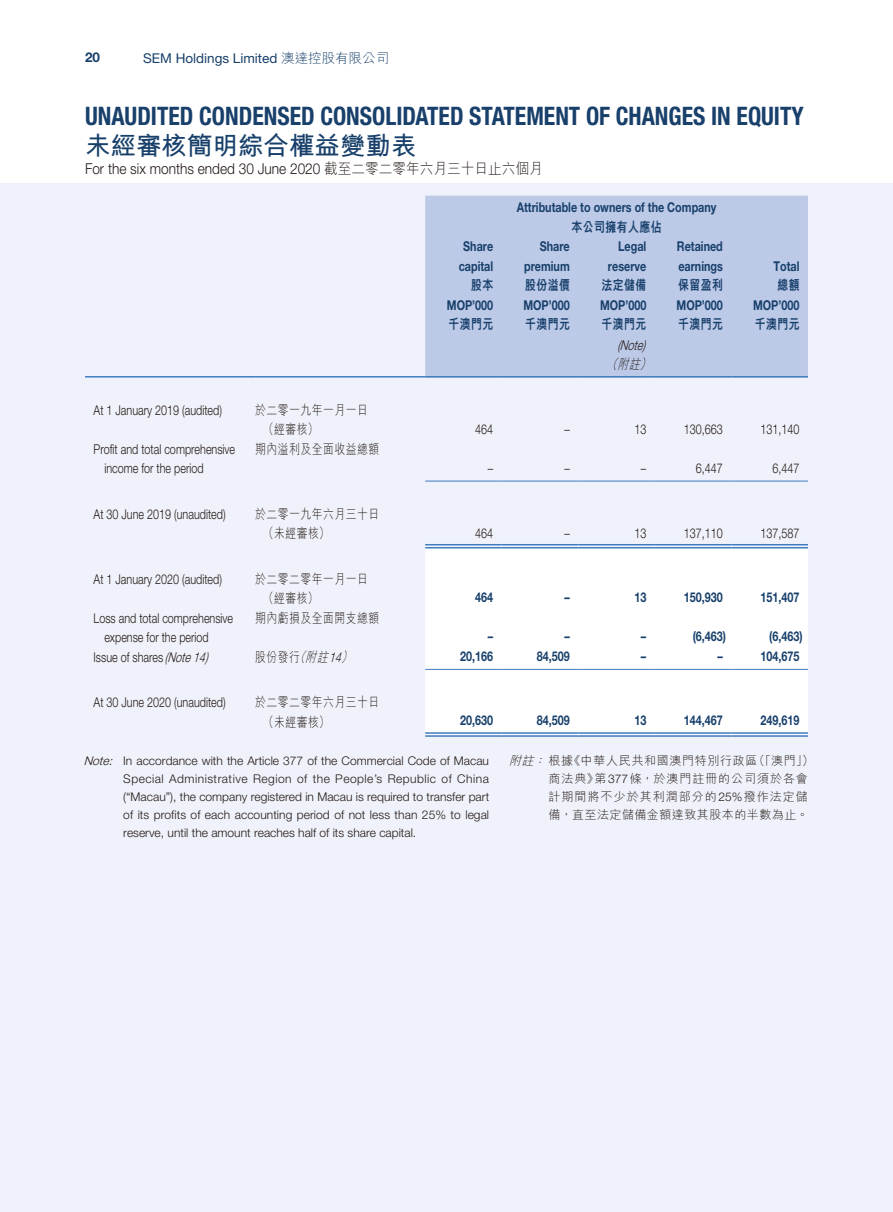
<style>
.page{position:relative;width:893px;height:1212px;background:#fff}
.page>*{position:absolute;margin:0;border:0;box-sizing:border-box;transform-origin:0 0}
.t1{font:700 condensed 25.5px "Helvetica Neue LT Std";color:#18406b;scale:.93 1}
.t2{font:700 25.5px "M Hei HK";color:#18406b}
.t3{font:300 15px "Helvetica Neue LT Std";color:#231916;scale:.91 1}
.t4{font:300 13.5px/19.5px "Helvetica Neue LT Std";color:#231916;scale:.8 1}
.t5{font:700 13.5px "Helvetica Neue LT Std";color:#18406b;scale:.8 1}
.t6{font:300 13.5px/19.5px "M Hei HK";letter-spacing:.05em;color:#231916;scale:.8 1}
.t7{font:800 13.5px "M Hei HK";letter-spacing:.05em;color:#18406b;scale:.8 1}
.t8{font:13.5px "Helvetica Neue LT Std";color:#18406b}
.t9{font:italic 300 13.5px "Helvetica Neue LT Std";color:#231916;scale:.8 1}
.t10{font:italic 300 13.5px "M Hei HK";color:#231916;scale:.8 1}
.t11{font:700 13.5px "Helvetica Neue LT Std";color:#18406b}
.t12{font:300 12px/18px "Helvetica Neue LT Std";color:#231916;text-align:justify}
.t13{font:300 12px/18px "M Hei HK";letter-spacing:.055em;color:#231916}
.s1{font-family:"M Hei HK";font-weight:300}
.s2{font-family:"M Hei HK"}
.s3{font-style:italic}
.s4{font-family:"Helvetica Neue LT Std";font-style:italic}
.s5{font-family:"Helvetica Neue LT Std"}
</style>
<div class="page">
<div style="left:0;top:183px;width:893px;height:1029px;background:#eff2fa"></div>
<div style="left:425px;top:196px;width:383px;height:180px;background:#bcc9e7"></div>
<div style="left:425px;top:548px;width:383px;height:184px;background:#fff"></div>
<hr style="left:85px;top:376px;width:170px;height:1px;background:#3f7cc0">
<hr style="left:255px;top:376px;width:170px;height:1px;background:#3f7cc0">
<hr style="left:425px;top:376px;width:77px;height:1px;background:#3f7cc0">
<hr style="left:502px;top:376px;width:76px;height:1px;background:#3f7cc0">
<hr style="left:578px;top:376px;width:77px;height:1px;background:#3f7cc0">
<hr style="left:655px;top:376px;width:76px;height:1px;background:#3f7cc0">
<hr style="left:731px;top:376px;width:77px;height:1px;background:#3f7cc0">
<hr style="left:425px;top:481px;width:77px;height:1px;background:#3f7cc0">
<hr style="left:502px;top:481px;width:76px;height:1px;background:#3f7cc0">
<hr style="left:578px;top:481px;width:77px;height:1px;background:#3f7cc0">
<hr style="left:655px;top:481px;width:76px;height:1px;background:#3f7cc0">
<hr style="left:731px;top:481px;width:77px;height:1px;background:#3f7cc0">
<hr style="left:425px;top:544px;width:77px;height:1px;background:#3f7cc0">
<hr style="left:425px;top:547px;width:77px;height:1px;background:#3f7cc0">
<hr style="left:502px;top:544px;width:76px;height:1px;background:#3f7cc0">
<hr style="left:502px;top:547px;width:76px;height:1px;background:#3f7cc0">
<hr style="left:578px;top:544px;width:77px;height:1px;background:#3f7cc0">
<hr style="left:578px;top:547px;width:77px;height:1px;background:#3f7cc0">
<hr style="left:655px;top:544px;width:76px;height:1px;background:#3f7cc0">
<hr style="left:655px;top:547px;width:76px;height:1px;background:#3f7cc0">
<hr style="left:731px;top:544px;width:77px;height:1px;background:#3f7cc0">
<hr style="left:731px;top:547px;width:77px;height:1px;background:#3f7cc0">
<hr style="left:425px;top:669px;width:77px;height:1px;background:#3f7cc0">
<hr style="left:502px;top:669px;width:76px;height:1px;background:#3f7cc0">
<hr style="left:578px;top:669px;width:77px;height:1px;background:#3f7cc0">
<hr style="left:655px;top:669px;width:76px;height:1px;background:#3f7cc0">
<hr style="left:731px;top:669px;width:77px;height:1px;background:#3f7cc0">
<hr style="left:425px;top:732px;width:77px;height:2px;background:#3f7cc0">
<hr style="left:425px;top:735px;width:77px;height:2px;background:#3f7cc0">
<hr style="left:502px;top:732px;width:76px;height:2px;background:#3f7cc0">
<hr style="left:502px;top:735px;width:76px;height:2px;background:#3f7cc0">
<hr style="left:578px;top:732px;width:77px;height:2px;background:#3f7cc0">
<hr style="left:578px;top:735px;width:77px;height:2px;background:#3f7cc0">
<hr style="left:655px;top:732px;width:76px;height:2px;background:#3f7cc0">
<hr style="left:655px;top:735px;width:76px;height:2px;background:#3f7cc0">
<hr style="left:731px;top:732px;width:77px;height:2px;background:#3f7cc0">
<hr style="left:731px;top:735px;width:77px;height:2px;background:#3f7cc0">
<p class="t11" style="left:85px;top:49px;width:17px">20</p>
<p class="t8" style="left:143px;top:50px;width:248px">SEM Holdings Limited <span class="s1">澳達控股有限公司</span></p>
<h1 class="t1" style="left:85px;top:100px;width:774px">UNAUDITED CONDENSED CONSOLIDATED STATEMENT OF CHANGES IN EQUITY</h1>
<h1 class="t2" style="left:85px;top:127px;width:333px">未經審核簡明綜合權益變動表</h1>
<p class="t3" style="left:85px;top:159px;width:504px">For the six months ended 30 June 2020 <span class="s2">截至二零二零年六月三十日止六個月</span></p>
<p class="t5" style="left:517px;top:199px;width:251px">Attributable to owners of the Company</p>
<p class="t7" style="left:571px;top:220px;width:114px">本公司擁有人應佔</p>
<p class="t5" style="left:463px;top:238px;width:39px">Share</p>
<p class="t5" style="left:540px;top:238px;width:39px">Share</p>
<p class="t5" style="left:618px;top:238px;width:37px">Legal</p>
<p class="t5" style="left:677px;top:238px;width:59px">Retained</p>
<p class="t5" style="left:459px;top:258px;width:45px">capital</p>
<p class="t5" style="left:524px;top:258px;width:59px">premium</p>
<p class="t5" style="left:608px;top:258px;width:50px">reserve</p>
<p class="t5" style="left:678px;top:258px;width:57px">earnings</p>
<p class="t5" style="left:773px;top:258px;width:34px">Total</p>
<p class="t7" style="left:471px;top:279px;width:29px">股本</p>
<p class="t7" style="left:525px;top:279px;width:58px">股份溢價</p>
<p class="t7" style="left:602px;top:279px;width:58px">法定儲備</p>
<p class="t7" style="left:678px;top:279px;width:58px">保留盈利</p>
<p class="t7" style="left:777px;top:279px;width:29px">總額</p>
<p class="t5" style="left:447px;top:297px;width:60px">MOP’000</p>
<p class="t5" style="left:523px;top:297px;width:60px">MOP’000</p>
<p class="t5" style="left:600px;top:297px;width:60px">MOP’000</p>
<p class="t5" style="left:676px;top:297px;width:60px">MOP’000</p>
<p class="t5" style="left:753px;top:297px;width:60px">MOP’000</p>
<p class="t7" style="left:448px;top:318px;width:58px">千澳門元</p>
<p class="t7" style="left:525px;top:318px;width:58px">千澳門元</p>
<p class="t7" style="left:602px;top:318px;width:58px">千澳門元</p>
<p class="t7" style="left:678px;top:318px;width:58px">千澳門元</p>
<p class="t7" style="left:755px;top:318px;width:58px">千澳門元</p>
<p class="t9" style="left:617px;top:337px;width:38px">(Note)</p>
<p class="t10" style="left:607px;top:358px;width:61px">（附註）</p>
<p class="t4" style="left:94px;top:400px;width:162px">At 1 January 2019 (audited)</p>
<p class="t6" style="left:263px;top:400px;width:132px;text-indent:-8px">於二零一九年一月一日（經審核）</p>
<p class="t4" style="left:475px;top:419px;width:24px">464</p>
<p class="t4" style="left:564px;top:419px;width:8px">–</p>
<p class="t4" style="left:634px;top:419px;width:17px">13</p>
<p class="t4" style="left:684px;top:419px;width:50px">130,663</p>
<p class="t4" style="left:760px;top:419px;width:50px">131,140</p>
<p class="t4" style="left:104px;top:439px;width:165px;text-indent:-11px">Profit and total comprehensive income for the period</p>
<p class="t6" style="left:255px;top:439px;width:157px">期內溢利及全面收益總額</p>
<p class="t4" style="left:94px;top:504px;width:167px">At 30 June 2019 (unaudited)</p>
<p class="t6" style="left:263px;top:504px;width:147px;text-indent:-8px">於二零一九年六月三十日（未經審核）</p>
<p class="t4" style="left:94px;top:569px;width:162px">At 1 January 2020 (audited)</p>
<p class="t6" style="left:263px;top:569px;width:132px;text-indent:-8px">於二零二零年一月一日（經審核）</p>
<p class="t4" style="left:104px;top:608px;width:163px;text-indent:-11px">Loss and total comprehensive expense for the period</p>
<p class="t6" style="left:255px;top:608px;width:157px">期內虧損及全面開支總額</p>
<p class="t4" style="left:488px;top:458px;width:8px">–</p>
<p class="t4" style="left:564px;top:458px;width:8px">–</p>
<p class="t4" style="left:641px;top:458px;width:8px">–</p>
<p class="t4" style="left:696px;top:458px;width:35px">6,447</p>
<p class="t4" style="left:772px;top:458px;width:35px">6,447</p>
<p class="t4" style="left:475px;top:523px;width:24px">464</p>
<p class="t4" style="left:564px;top:523px;width:8px">–</p>
<p class="t4" style="left:634px;top:523px;width:17px">13</p>
<p class="t4" style="left:684px;top:523px;width:50px">137,110</p>
<p class="t4" style="left:760px;top:523px;width:50px">137,587</p>
<p class="t5" style="left:475px;top:589px;width:24px">464</p>
<p class="t5" style="left:564px;top:589px;width:8px">–</p>
<p class="t5" style="left:634px;top:589px;width:17px">13</p>
<p class="t5" style="left:684px;top:589px;width:50px">150,930</p>
<p class="t5" style="left:760px;top:589px;width:50px">151,407</p>
<p class="t5" style="left:488px;top:628px;width:8px">–</p>
<p class="t5" style="left:564px;top:628px;width:8px">–</p>
<p class="t5" style="left:641px;top:628px;width:8px">–</p>
<p class="t5" style="left:693px;top:628px;width:43px">(6,463)</p>
<p class="t5" style="left:769px;top:628px;width:43px">(6,463)</p>
<p class="t4" style="left:94px;top:647px;width:146px">Issue of shares <span class="s3">(Note14)</span></p>
<p class="t6" style="left:255px;top:647px;width:127px">股份發行<span class="s3">（附註</span><span class="s4">14</span><span class="s3">）</span></p>
<p class="t5" style="left:460px;top:647px;width:43px">20,166</p>
<p class="t5" style="left:537px;top:647px;width:43px">84,509</p>
<p class="t5" style="left:641px;top:647px;width:8px">–</p>
<p class="t5" style="left:717px;top:647px;width:8px">–</p>
<p class="t5" style="left:760px;top:647px;width:50px">104,675</p>
<p class="t4" style="left:94px;top:692px;width:167px">At 30 June 2020 (unaudited)</p>
<p class="t6" style="left:263px;top:692px;width:147px;text-indent:-8px">於二零二零年六月三十日（未經審核）</p>
<p class="t5" style="left:460px;top:712px;width:43px">20,630</p>
<p class="t5" style="left:537px;top:712px;width:43px">84,509</p>
<p class="t5" style="left:634px;top:712px;width:17px">13</p>
<p class="t5" style="left:684px;top:712px;width:50px">144,467</p>
<p class="t5" style="left:760px;top:712px;width:50px">249,619</p>
<p class="t12" style="left:123px;top:751px;width:367px;text-indent:-39px"><span class="s3">Note:</span> In accordance with the Article 377 of the Commercial Code of Macau Special Administrative Region of the People’s Republic of China (“Macau”), the company registered in Macau is required to transfer part of its profits of each accounting period of not less than 25% to legal reserve, until the amount reaches half of its share capital.</p>
<p class="t13" style="left:549px;top:751px;width:267px;text-indent:-39px"><span class="s3">附註：</span>根據《中華人民共和國澳門特別行政區（「澳門」）商法典》第<span class="s5">377</span>條，於澳門註冊的公司須於各會計期間將不少於其利潤部分的<span class="s5">25%</span>撥作法定儲備，直至法定儲備金額達致其股本的半數為止。</p>
</div>
